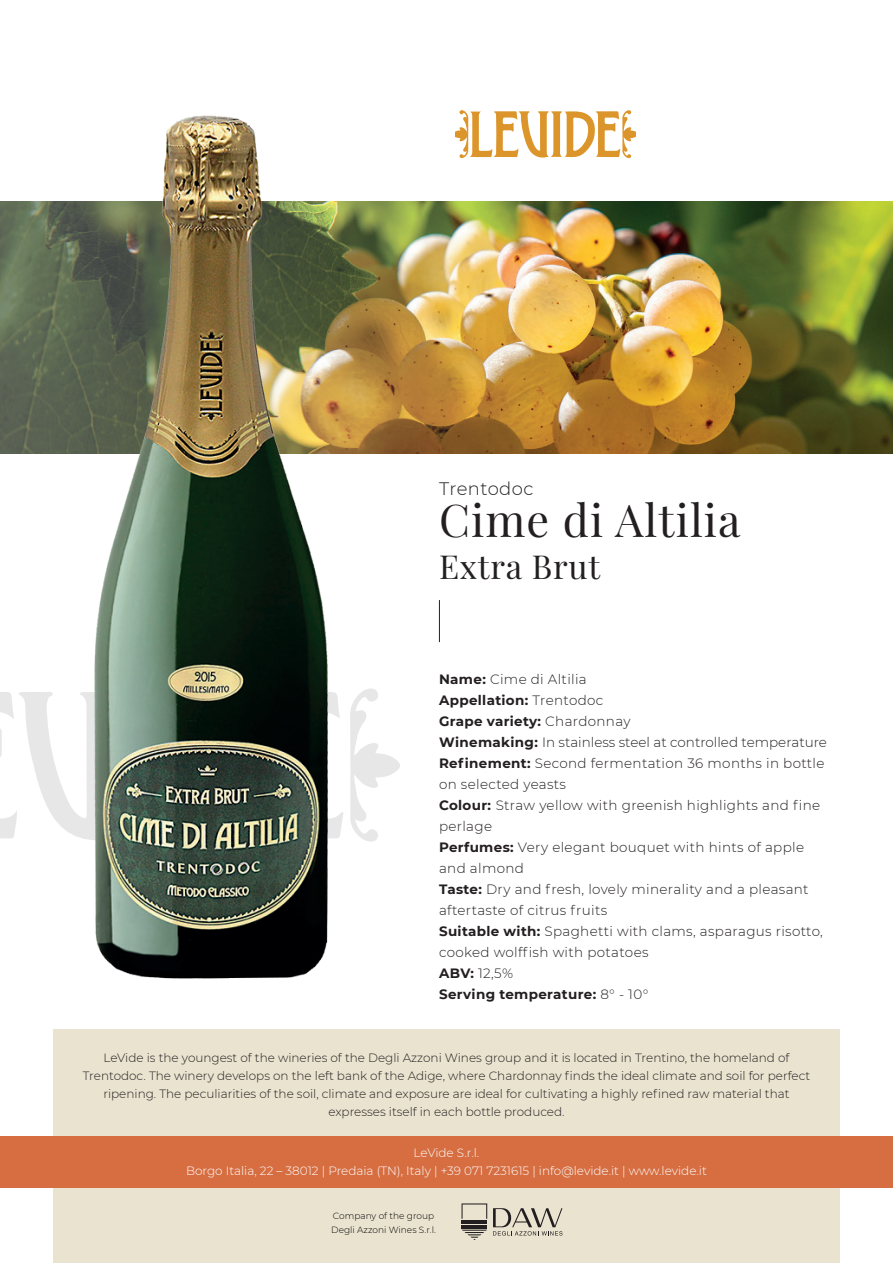
<style>
.page{position:relative;width:893px;height:1263px;background:#fff}
.page>*{position:absolute;margin:0;border:0;box-sizing:border-box;transform-origin:0 0}
.t1{font:45px "Playfair Display";letter-spacing:.025em;color:#231f20}
.t2{font:33px "Playfair Display";letter-spacing:.025em;color:#231f20}
.t3{font:300 18px "Montserrat";letter-spacing:.025em;color:#231f20}
.t4{font:300 13.5px/21px "Montserrat";letter-spacing:.025em;color:#231f20}
.t5{font:700 13.5px "Montserrat";letter-spacing:.025em;color:#231f20}
.t6{font:300 13.5px "Montserrat";color:#231f20}
.t7{font:300 12px/18px "Montserrat";color:#231f20;text-align:center}
.t8{font:300 12px "Montserrat";color:#fff}
.t9{font:300 9px/13.5px "Montserrat";color:#000001}
.s1{font-weight:700}
.s2{font-weight:300}
</style>
<div class="page">
<svg style="left:0;top:692px;width:94px;height:148px"></svg>
<svg style="left:350px;top:688px;width:50px;height:154px"></svg>
<svg style="left:327px;top:690px;width:16px;height:149px"></svg>
<div style="left:53px;top:1030px;width:787px;height:233px;background:#eae3d0"></div>
<div style="left:0;top:1136px;width:893px;height:51px;background:#d66e42"></div>
<img style="left:0;top:201px;width:893px;height:252px">
<hr style="left:439px;top:600px;width:1px;height:42px;background:#231f20">
<img style="left:94px;top:115px;width:233px;height:864px">
<svg style="left:461px;top:1203px;width:26px;height:37px"></svg>
<svg style="left:493px;top:1208px;width:69px;height:27px"></svg>
<svg style="left:456px;top:110px;width:179px;height:48px"></svg>
<p class="t3" style="left:439px;top:476px;width:96px">Trentodoc</p>
<p class="t1" style="left:439px;top:485px;width:303px">Cime di Altilia</p>
<p class="t2" style="left:439px;top:541px;width:163px">Extra Brut</p>
<p class="t4" style="left:439px;top:668px;width:149px"><span class="s1">Name:</span> Cime di Altilia</p>
<p class="t5" style="left:439px;top:690px;width:166px">Appellation: <span class="s2">Trentodoc</span></p>
<p class="t5" style="left:439px;top:711px;width:193px">Grape variety: <span class="s2">Chardonnay</span></p>
<p class="t6" style="left:439px;top:733px;width:389px"><span class="s1">Winemaking:</span> In stainless steel at controlled temperature</p>
<p class="t4" style="left:439px;top:752px;width:387px"><span class="s1">Refinement:</span> Second fermentation 36 months in bottle on selected yeasts</p>
<p class="t4" style="left:439px;top:794px;width:383px"><span class="s1">Colour:</span> Straw yellow with greenish highlights and fine perlage</p>
<p class="t4" style="left:439px;top:836px;width:366px"><span class="s1">Perfumes:</span> Very elegant bouquet with hints of apple and almond</p>
<p class="t4" style="left:439px;top:878px;width:371px"><span class="s1">Taste:</span> Dry and fresh, lovely minerality and a pleasant aftertaste of citrus fruits</p>
<p class="t4" style="left:439px;top:920px;width:385px"><span class="s1">Suitable with:</span> Spaghetti with clams, asparagus risotto, cooked wolffish with potatoes</p>
<p class="t4" style="left:439px;top:962px;width:75px"><span class="s1">ABV:</span> 12,5%</p>
<p class="t5" style="left:439px;top:984px;width:211px">Serving temperature: <span class="s2">8° - 10°</span></p>
<p class="t7" style="left:103px;top:1048px;width:687px">LeVide is the youngest of the wineries of the Degli Azzoni Wines group and it is located in Trentino, the homeland of</p>
<p class="t7" style="left:83px;top:1066px;width:729px">Trentodoc. The winery develops on the left bank of the Adige, where Chardonnay finds the ideal climate and soil for perfect ripening. The peculiarities of the soil, climate and exposure are ideal for cultivating a highly refined raw material that expresses itself in each bottle produced.</p>
<p class="t8" style="left:414px;top:1144px;width:67px">LeVide S.r.l.</p>
<p class="t8" style="left:186px;top:1162px;width:522px">Borgo Italia, 22 – 38012 | Predaia (TN), Italy | +39 071 7231615 | info@levide.it | www.levide.it</p>
<p class="t9" style="left:331px;top:1209px;width:106px">Company of the group<br>Degli Azzoni Wines S.r.l.</p>
</div>
